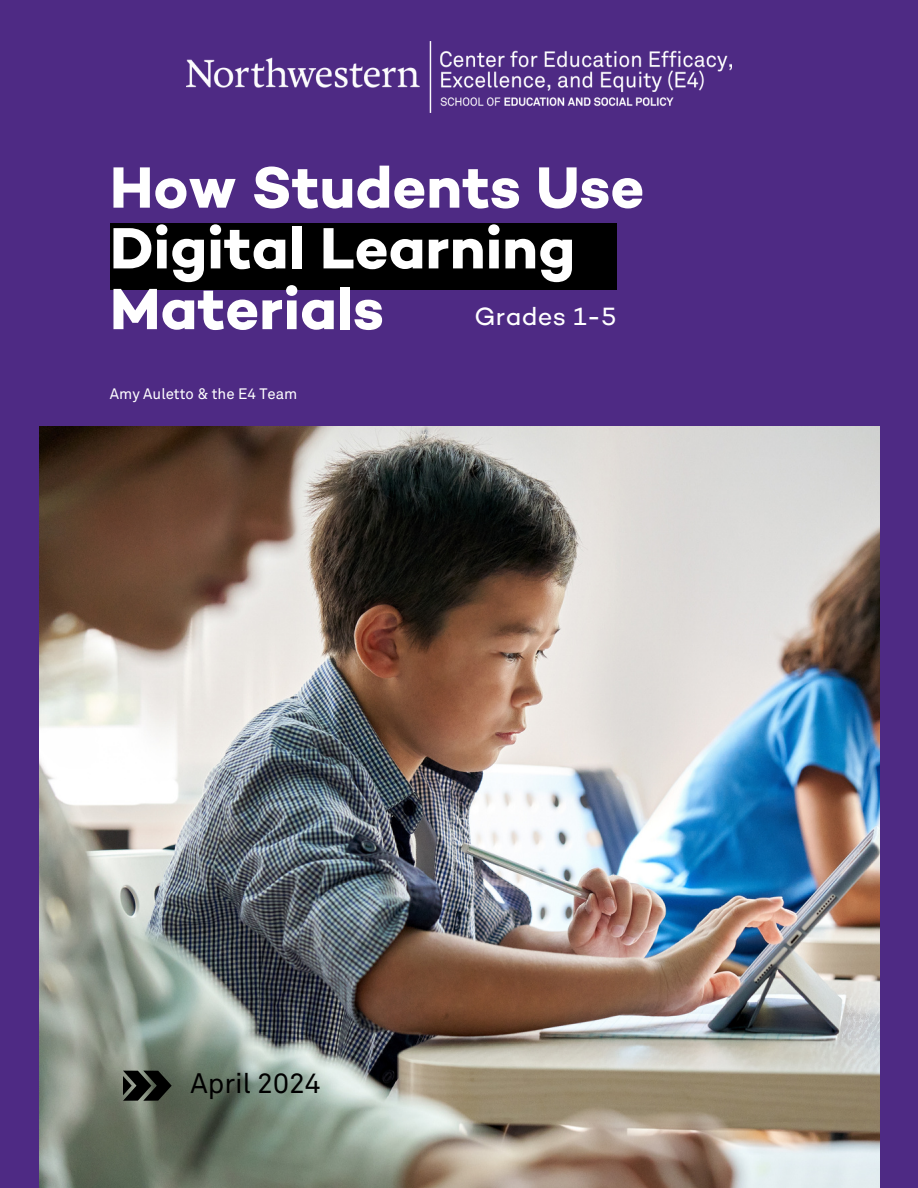
<style>
.page{position:relative;width:918px;height:1188px;background:#4e2a84}
.page>*{position:absolute;margin:0;border:0;box-sizing:border-box;transform-origin:0 0}
.t1{font:700 59.25px/60.8px "Campton";color:#fff}
.t2{font:27.9px "Akkurat Pro";color:#000}
.t3{font:25.5px "Campton";letter-spacing:.015em;color:#fff}
.t4{font:15px "Akkurat Pro";color:#fff}
</style>
<div class="page">
<img style="left:39px;top:426px;width:840px;height:762px">
<svg style="left:123px;top:1071px;width:48px;height:30px"></svg>
<div style="left:110px;top:224px;width:506px;height:66px;background:#000"></div>
<img style="left:186px;top:41px;width:546px;height:71px">
<h2 class="t1" style="left:110px;top:157px;width:536px">How Students Use<br>Digital Learning<br>Materials</h2>
<p class="t3" style="left:474px;top:301px;width:143px">Grades 1-5</p>
<p class="t4" style="left:110px;top:387px;width:189px">Amy Auletto &amp; the E4 Team</p>
<p class="t2" style="left:191px;top:1071px;width:132px">April 2024</p>
</div>
